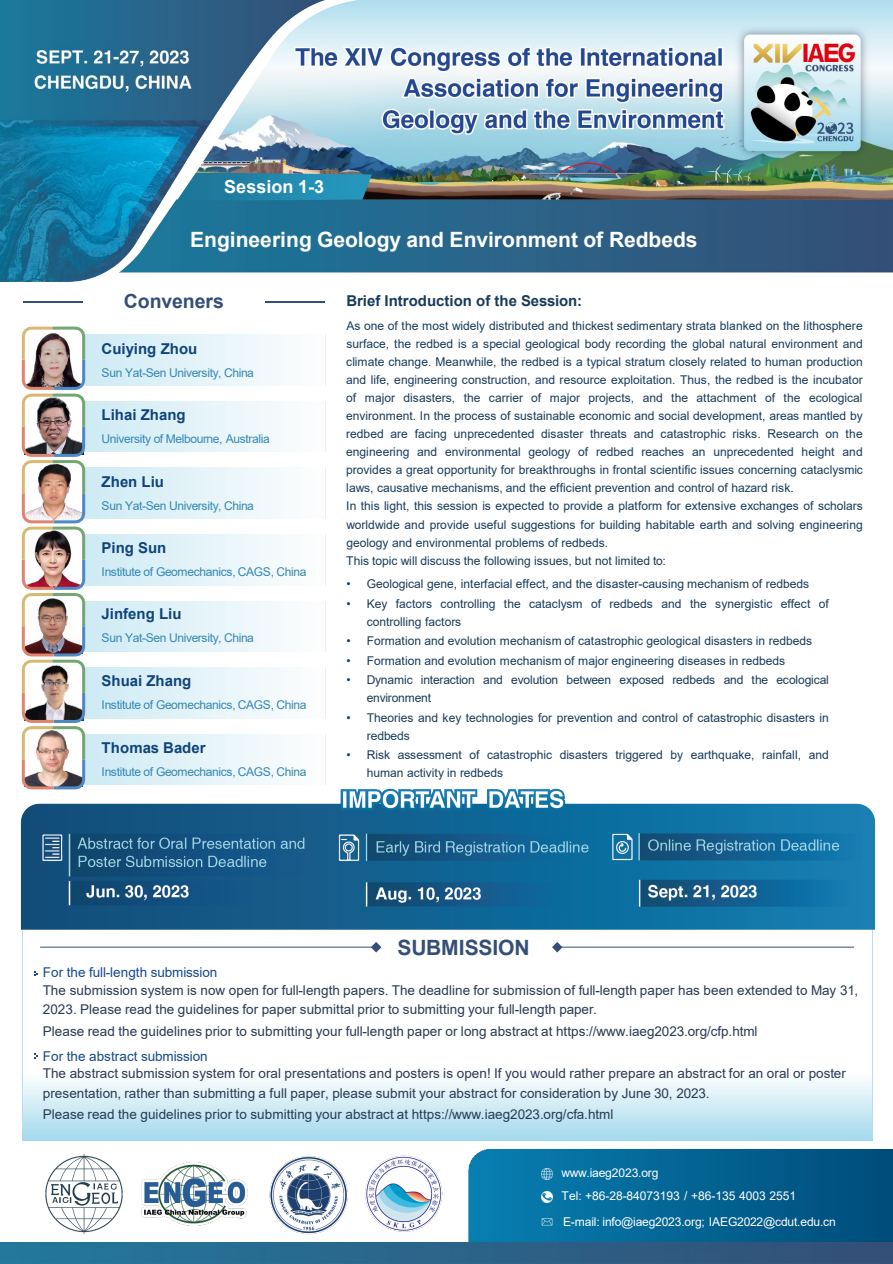
<style>
.page{position:relative;width:893px;height:1264px;background:#fff}
.page>*{position:absolute;margin:0;border:0;box-sizing:border-box;transform-origin:0 0}
.t1{font:700 21px "Arial";letter-spacing:-.005em;color:#fff}
.t2{font:700 21px "Arial";letter-spacing:-.01em;color:#344f77}
.t3{font:700 19.5px "Arial";color:#344f77}
.t4{font:700 18px "Arial";letter-spacing:.005em;color:#fff}
.t5{font:700 15px "Arial";letter-spacing:.005em;color:#0f437b}
.t6{font:700 15px "Arial";color:#183b5b}
.t7{font:13.5px/19.5px "Arial";letter-spacing:.005em;color:#293a52}
.t8{font:13.5px "Arial";letter-spacing:-.005em;color:#16488d}
.t9{font:12px/18px "Arial";letter-spacing:-.005em;color:#183b5b}
.t10{font:12px "Arial";letter-spacing:-.035em;color:#3488b5}
.t11{font:12px "Arial";letter-spacing:-.01em;color:#fff}
</style>
<div class="page">
<img style="left:0;top:1px;width:892px;height:1140px">
<img style="left:22px;top:937px;width:850px;height:203px">
<img style="left:87px;top:335px;width:239px;height:50px">
<img style="left:0;top:1149px;width:892px;height:114px">
<svg style="left:541px;top:1191px;width:11px;height:10px"></svg>
<svg style="left:541px;top:1168px;width:11px;height:10px"></svg>
<svg style="left:541px;top:1218px;width:12px;height:6px"></svg>
<hr style="left:23px;top:302px;width:59px;height:1px;background:#344f77">
<hr style="left:266px;top:302px;width:59px;height:1px;background:#344f77">
<svg style="left:371px;top:941px;width:10px;height:11px"></svg>
<hr style="left:40px;top:946px;width:337px;height:1px;background:#344f77">
<svg style="left:552px;top:941px;width:10px;height:11px"></svg>
<hr style="left:559px;top:946px;width:295px;height:1px;background:#344f77">
<svg style="left:34px;top:970px;width:4px;height:5px"></svg>
<svg style="left:34px;top:1053px;width:4px;height:5px"></svg>
<img style="left:46px;top:1153px;width:76px;height:80px">
<img style="left:267px;top:1153px;width:84px;height:83px">
<img style="left:365px;top:1153px;width:77px;height:80px">
<img style="left:135px;top:1161px;width:119px;height:64px">
<svg style="left:177px;top:172px;width:195px;height:29px;background:#3189a9"></svg>
<img style="left:9px;top:783px;width:873px;height:154px">
<img style="left:87px;top:401px;width:239px;height:51px">
<img style="left:87px;top:468px;width:239px;height:50px">
<img style="left:87px;top:534px;width:239px;height:51px">
<img style="left:87px;top:601px;width:239px;height:50px">
<img style="left:87px;top:667px;width:239px;height:51px">
<img style="left:87px;top:734px;width:239px;height:50px">
<img style="left:20px;top:325px;width:67px;height:465px">
<p class="t4" style="left:224px;top:174px;width:102px">Session 1-3</p>
<p class="t1" style="left:190px;top:224px;width:509px">Engineering Geology and Environment of Redbeds</p>
<p class="t3" style="left:124px;top:287px;width:102px">Conveners</p>
<p class="t5" style="left:102px;top:338px;width:97px">Cuiying Zhou</p>
<p class="t10" style="left:102px;top:364px;width:154px">Sun Yat-Sen University, China</p>
<p class="t5" style="left:102px;top:404px;width:86px">Lihai Zhang</p>
<p class="t10" style="left:102px;top:430px;width:170px">University of Melbourne, Australia</p>
<p class="t5" style="left:102px;top:471px;width:64px">Zhen Liu</p>
<p class="t10" style="left:102px;top:497px;width:154px">Sun Yat-Sen University, China</p>
<p class="t5" style="left:102px;top:537px;width:66px">Ping Sun</p>
<p class="t10" style="left:102px;top:563px;width:206px">Institute of Geomechanics, CAGS, China</p>
<p class="t5" style="left:102px;top:603px;width:81px">Jinfeng Liu</p>
<p class="t10" style="left:102px;top:629px;width:154px">Sun Yat-Sen University, China</p>
<p class="t5" style="left:102px;top:670px;width:91px">Shuai Zhang</p>
<p class="t10" style="left:102px;top:696px;width:206px">Institute of Geomechanics, CAGS, China</p>
<p class="t5" style="left:102px;top:737px;width:105px">Thomas Bader</p>
<p class="t10" style="left:102px;top:763px;width:206px">Institute of Geomechanics, CAGS, China</p>
<p class="t6" style="left:346px;top:290px;width:237px">Brief Introduction of the Session:</p>
<p class="t9" style="left:346px;top:317px;width:518px;text-align:justify">As one of the most widely distributed and thickest sedimentary strata blanked on the lithosphere surface, the redbed is a special geological body recording the global natural environment and climate change. Meanwhile, the redbed is a typical stratum closely related to human production and life, engineering construction, and resource exploitation. Thus, the redbed is the incubator of major disasters, the carrier of major projects, and the attachment of the ecological environment. In the process of sustainable economic and social development, areas mantled by redbed are facing unprecedented disaster threats and catastrophic risks. Research on the engineering and environmental geology of redbed reaches an unprecedented height and provides a great opportunity for breakthroughs in frontal scientific issues concerning cataclysmic laws, causative mechanisms, and the efficient prevention and control of hazard risk.</p>
<p class="t9" style="left:346px;top:497px;width:518px;text-align:justify">In this light, this session is expected to provide a platform for extensive exchanges of scholars worldwide and provide useful suggestions for building habitable earth and solving engineering geology and environmental problems of redbeds.</p>
<p class="t9" style="left:346px;top:551px;width:321px">This topic will discuss the following issues, but not limited to:</p>
<p class="t9" style="left:346px;top:575px;width:464px">• Geological gene, interfacial effect, and the disaster-causing mechanism of redbeds</p>
<p class="t9" style="left:366px;top:594px;width:463px;text-indent:-20px">• Key factors controlling the cataclysm of redbeds and the synergistic effect of controlling factors</p>
<p class="t9" style="left:346px;top:632px;width:467px">• Formation and evolution mechanism of catastrophic geological disasters in redbeds</p>
<p class="t9" style="left:346px;top:651px;width:440px">• Formation and evolution mechanism of major engineering diseases in redbeds</p>
<p class="t9" style="left:366px;top:671px;width:463px;text-indent:-20px">• Dynamic interaction and evolution between exposed redbeds and the ecological environment</p>
<p class="t9" style="left:366px;top:708px;width:463px;text-indent:-20px">• Theories and key technologies for prevention and control of catastrophic disasters in redbeds</p>
<p class="t9" style="left:366px;top:746px;width:463px;text-indent:-20px">• Risk assessment of catastrophic disasters triggered by earthquake, rainfall, and human activity in redbeds</p>
<p class="t2" style="left:397px;top:932px;width:134px">SUBMISSION</p>
<p class="t8" style="left:43px;top:963px;width:176px">For the full-length submission</p>
<p class="t7" style="left:43px;top:980px;width:817px">The submission system is now open for full-length papers. The deadline for submission of full-length paper has been extended to May 31,<br>2023. Please read the guidelines for paper submittal prior to submitting your full-length paper.</p>
<p class="t7" style="left:43px;top:1020px;width:716px">Please read the guidelines prior to submitting your full-length paper or long abstract at https://www.iaeg2023.org/cfp.html</p>
<p class="t8" style="left:43px;top:1046px;width:166px">For the abstract submission</p>
<p class="t7" style="left:43px;top:1063px;width:804px">The abstract submission system for oral presentations and posters is open! If you would rather prepare an abstract for an oral or poster presentation, rather than submitting a full paper, please submit your abstract for consideration by June 30, 2023.</p>
<p class="t7" style="left:43px;top:1103px;width:572px">Please read the guidelines prior to submitting your abstract at https://www.iaeg2023.org/cfa.html</p>
<p class="t11" style="left:561px;top:1163px;width:98px">www.iaeg2023.org</p>
<p class="t11" style="left:561px;top:1187px;width:236px">Tel: +86-28-84073193 / +86-135 4003 2551</p>
<p class="t11" style="left:563px;top:1212px;width:274px">E-mail: info@iaeg2023.org; IAEG2022@cdut.edu.cn</p>
</div>
